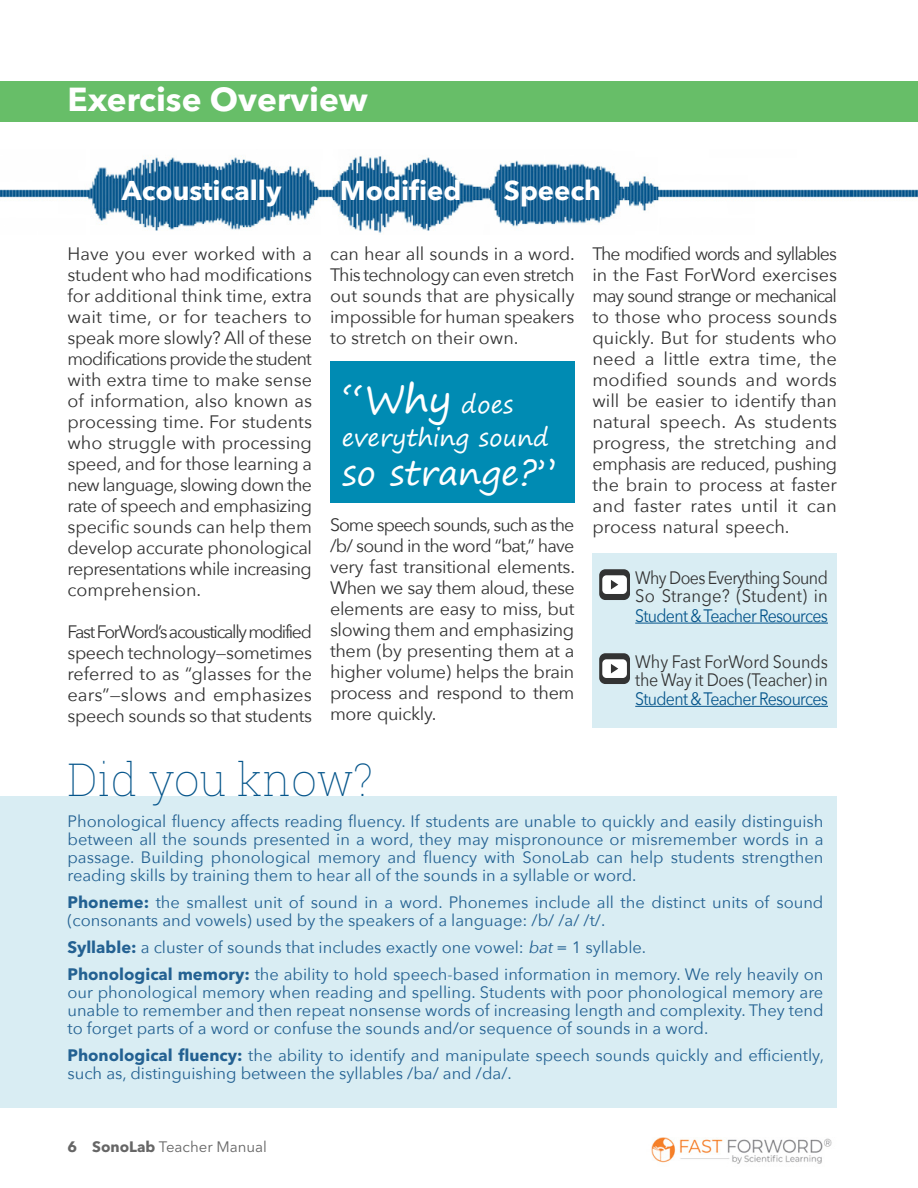
<style>
.page{position:relative;width:918px;height:1188px;background:#fff}
.page>*{position:absolute;margin:0;border:0;box-sizing:border-box;transform-origin:0 0}
.t1{font:100 45px "Roboto Slab";color:#05558b}
.t2{font:39px "Segoe Print";color:#fff}
.t3{font:34.5px "Segoe Print";color:#fff}
.t4{font:700 33px "Avenir Next LT Pro";color:#fff}
.t5{font:700 27px "Avenir Next LT Pro";color:#fff}
.t6{font:24px "Segoe Print";color:#fff}
.t7{font:18px/21px "Avenir Next";letter-spacing:-.015em;color:#333;text-align:justify}
.t8{font:18px "Avenir Next";letter-spacing:-.04em;color:#05558b;scale:.89 1}
.t9{font:18px/18px "Avenir Next";letter-spacing:-.015em;color:#333;scale:.9 1}
.t10{font:18px/18px "Avenir Next";letter-spacing:-.035em;color:#333;scale:.89 1}
.t11{font:16.5px/18px "Avenir Next";color:#236192}
.t12{font:15px "Avenir Next LT Pro";color:#666}
.s1{font-size:24px}
.s2{font-family:"Avenir Next LT Pro";font-weight:700}
.s3{font-style:italic}
.s4{font-weight:700}
</style>
<div class="page">
<div style="left:0;top:796px;width:837px;height:312px;background:#d9edf3"></div>
<div style="left:592px;top:554px;width:245px;height:174px;background:#d9edf3"></div>
<img style="left:651px;top:1137px;width:181px;height:27px">
<div style="left:0;top:81px;width:918px;height:41px;background:#67be68"></div>
<img style="left:0;top:156px;width:918px;height:77px">
<div style="left:330px;top:361px;width:244px;height:142px;background:#008bb3"></div>
<hr style="left:635px;top:706px;width:193px;height:1px;background:#05558b">
<hr style="left:635px;top:623px;width:193px;height:1px;background:#05558b">
<div style="left:599px;top:569px;width:31px;height:31px;background:#333;border-radius:6px"></div>
<div style="left:602px;top:575px;width:25px;height:19px;background:#fff;border-radius:4px"></div>
<svg style="left:611px;top:580px;width:7px;height:9px"></svg>
<div style="left:599px;top:653px;width:31px;height:31px;background:#333;border-radius:6px"></div>
<div style="left:602px;top:659px;width:25px;height:19px;background:#fff;border-radius:4px"></div>
<svg style="left:611px;top:664px;width:7px;height:9px"></svg>
<h3 class="t4" style="left:68px;top:80px;width:302px">Exercise Overview</h3>
<h3 class="t5" style="left:122px;top:174px;width:161px">Acoustically</h3>
<p class="t7" style="left:68px;top:243px;width:246px">Have you ever worked with a student who had modifications for additional think time, extra wait time, or for teachers to speak more slowly? All of these modifications provide the student with extra time to make sense of information, also known as processing time. For students who struggle with processing speed, and for those learning a new language, slowing down the rate of speech and emphasizing specific sounds can help them develop accurate phonological representations while increasing comprehension.</p>
<p class="t7" style="left:68px;top:621px;width:246px">Fast ForWord’s acoustically modified speech technology—sometimes referred to as “glasses for the ears”—slows and emphasizes speech sounds so that students</p>
<h3 class="t5" style="left:340px;top:174px;width:123px">Modified</h3>
<h3 class="t5" style="left:504px;top:174px;width:99px">Speech</h3>
<p class="t7" style="left:592px;top:243px;width:246px">The modified words and syllables in the Fast ForWord exercises may sound strange or mechanical to those who process sounds quickly. But for students who need a little extra time, the modified sounds and words will be easier to identify than natural speech. As students progress, the stretching and emphasis are reduced, pushing the brain to process at faster and faster rates until it can process natural speech.</p>
<p class="t7" style="left:330px;top:243px;width:246px">can hear all sounds in a word.<br>This technology can even stretch out sounds that are physically impossible for human speakers to stretch on their own.</p>
<h2 class="t2" style="left:342px;top:364px;width:173px">“Why <span class="s1">does</span></h2>
<h3 class="t6" style="left:342px;top:416px;width:209px">everything sound</h3>
<h3 class="t3" style="left:342px;top:442px;width:216px">so strange?”</h3>
<p class="t7" style="left:330px;top:515px;width:247px">Some speech sounds, such as the /b/ sound in the word “bat,” have very fast transitional elements.<br>When we say them aloud, these elements are easy to miss, but slowing them and emphasizing them (by presenting them at a higher volume) helps the brain process and respond to them more quickly.</p>
<p class="t10" style="left:635px;top:569px;width:218px">Why Does Everything Sound<br>So Strange? (Student) in</p>
<p class="t8" style="left:635px;top:605px;width:218px">Student &amp; Teacher Resources</p>
<p class="t9" style="left:635px;top:652px;width:216px">Why Fast ForWord Sounds the Way it Does (Teacher) in</p>
<p class="t8" style="left:635px;top:688px;width:218px">Student &amp; Teacher Resources</p>
<h1 class="t1" style="left:68px;top:749px;width:308px">Did you know?</h1>
<p class="t11" style="left:68px;top:813px;width:758px;text-align:justify">Phonological fluency affects reading fluency. If students are unable to quickly and easily distinguish between all the sounds presented in a word, they may mispronounce or misremember words in a passage. Building phonological memory and fluency with SonoLab can help students strengthen reading skills by training them to hear all of the sounds in a syllable or word.</p>
<p class="t11" style="left:68px;top:894px;width:757px"><span class="s2">Phoneme:</span> the smallest unit of sound in a word. Phonemes include all the distinct units of sound (consonants and vowels) used by the speakers of a language: /b/ /a/ /t/.</p>
<p class="t11" style="left:67px;top:934px;width:757px;line-height:27px"><span class="s2">Syllable:</span> a cluster of sounds that includes exactly one vowel: <span class="s3">bat</span>= 1 syllable.<br><span class="s2">Phonological memory:</span> the ability to hold speech-based information in memory. We rely heavily on</p>
<p class="t11" style="left:67px;top:984px;width:758px;text-align:justify">our phonological memory when reading and spelling. Students with poor phonological memory are unable to remember and then repeat nonsense words of increasing length and complexity. They tend to forget parts of a word or confuse the sounds and/or sequence of sounds in a word.</p>
<p class="t11" style="left:67px;top:1047px;width:758px"><span class="s2">Phonological fluency:</span> the ability to identify and manipulate speech sounds quickly and efficiently, such as, distinguishing between the syllables /ba/ and /da/.</p>
<p class="t12" style="left:68px;top:1138px;width:201px"><span class="s4">6 SonoLab</span> Teacher Manual</p>
</div>
